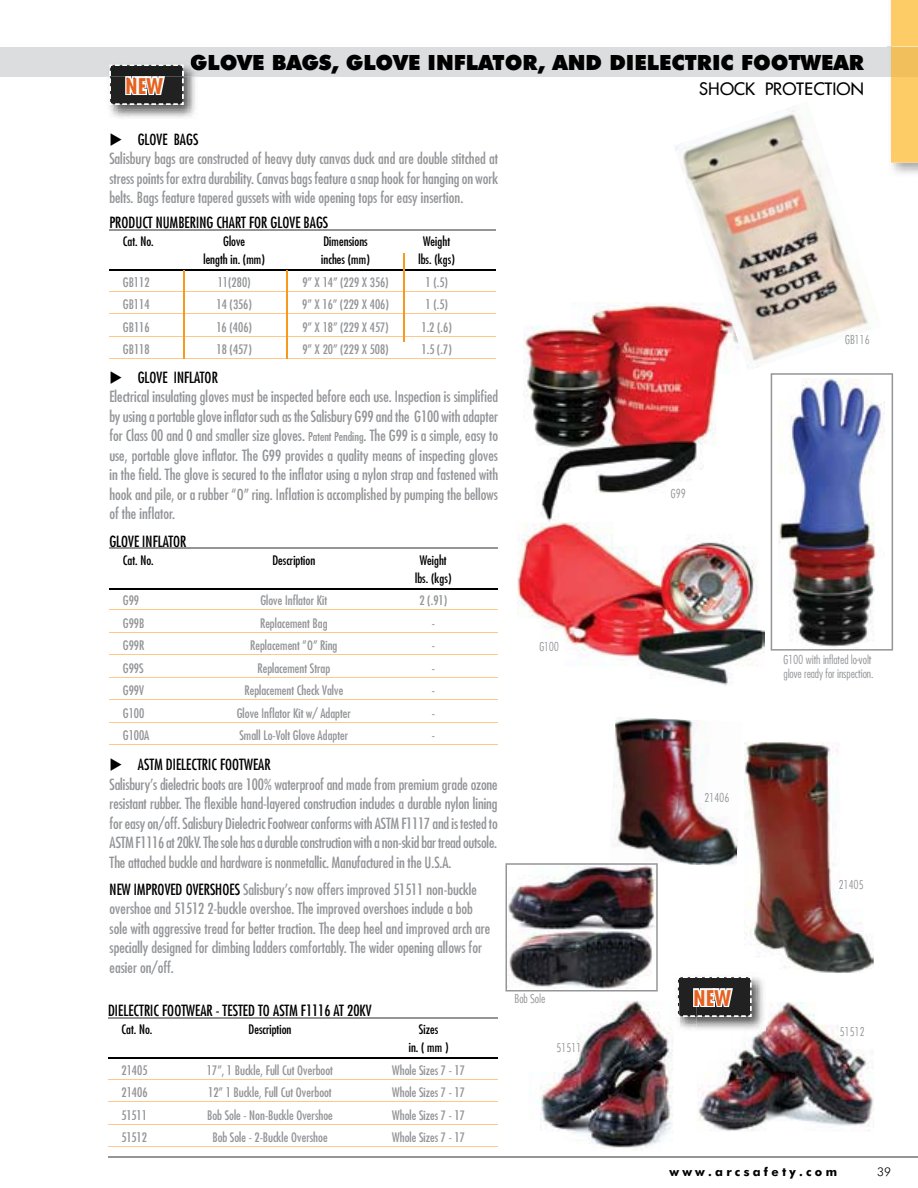
<style>
.page{position:relative;width:918px;height:1188px;background:#fff}
.page>*{position:absolute;margin:0;border:0;box-sizing:border-box;transform-origin:0 0}
.t1{font:900 21px "Futura BT";color:#000}
.t2{font:100 21px "Futura";color:#000}
.t3{font:700 condensed 21px "Futura";letter-spacing:.01em;color:#e56220}
.t4{font:condensed 15px/19.5px "Futura";color:#939598}
.t5{font:condensed 15px "Futura";color:#000}
.t6{font:condensed 12.75px "Futura";color:#939598}
.t7{font:condensed 12.75px/18px "Futura";color:#000;text-align:center}
.t8{font:300 condensed 12px/14.4px "Futura";color:#939598}
.t9{font:700 12px "Futura BT";color:#000}
.t10{font:300 12px "Futura BT";color:#000}
.s1{color:#000}
.s2{font-size:12px}
</style>
<div class="page">
<hr style="left:0;top:1157px;width:918px;height:1px;background:#939598">
<div style="left:0;top:1146px;width:107px;height:18px;background:#fff"></div>
<div style="left:0;top:47px;width:918px;height:30px;background:#dcddde"></div>
<img style="left:887px;top:46px;width:31px;height:128px">
<img style="left:887px;top:47px;width:4px;height:30px">
<div style="left:891px;top:0;width:27px;height:163px;background:#fdcc67"></div>
<div style="left:891px;top:47px;width:27px;height:30px;background:#f1c05c"></div>
<img style="left:744px;top:742px;width:130px;height:231px">
<img style="left:529px;top:1001px;width:144px;height:147px">
<img style="left:523px;top:303px;width:196px;height:219px">
<img style="left:518px;top:523px;width:246px;height:162px">
<img style="left:673px;top:106px;width:195px;height:265px">
<hr style="left:109px;top:229px;width:387px;height:2px;background:#939598">
<hr style="left:109px;top:270px;width:387px;height:1px;background:#000">
<hr style="left:109px;top:291px;width:387px;height:1px;background:#fdc88a">
<hr style="left:109px;top:313px;width:387px;height:1px;background:#fdc88a">
<hr style="left:109px;top:336px;width:387px;height:1px;background:#fdc88a">
<hr style="left:109px;top:358px;width:387px;height:1px;background:#fdc88a">
<hr style="left:183px;top:271px;width:1px;height:88px;background:#f8981d">
<hr style="left:287px;top:271px;width:1px;height:88px;background:#f8981d">
<hr style="left:403px;top:253px;width:2px;height:88px;background:#f8981d">
<hr style="left:109px;top:548px;width:389px;height:1px;background:#939598">
<hr style="left:109px;top:588px;width:389px;height:1px;background:#000">
<hr style="left:109px;top:609px;width:389px;height:1px;background:#fdc88a">
<hr style="left:109px;top:632px;width:389px;height:1px;background:#fdc88a">
<hr style="left:109px;top:654px;width:389px;height:1px;background:#fdc88a">
<hr style="left:109px;top:677px;width:389px;height:1px;background:#fdc88a">
<hr style="left:109px;top:699px;width:389px;height:1px;background:#fdc88a">
<hr style="left:109px;top:722px;width:389px;height:1px;background:#fdc88a">
<hr style="left:109px;top:744px;width:389px;height:1px;background:#fdc88a">
<img style="left:771px;top:373px;width:122px;height:278px">
<img style="left:614px;top:718px;width:124px;height:148px">
<hr style="left:108px;top:1017px;width:390px;height:2px;background:#939598">
<hr style="left:108px;top:1057px;width:390px;height:2px;background:#000">
<hr style="left:108px;top:1079px;width:390px;height:1px;background:#fdc88a">
<hr style="left:108px;top:1101px;width:390px;height:1px;background:#fdc88a">
<hr style="left:108px;top:1124px;width:390px;height:1px;background:#fdc88a">
<hr style="left:108px;top:1146px;width:390px;height:1px;background:#fdc88a">
<img style="left:698px;top:1002px;width:176px;height:129px">
<img style="left:110px;top:61px;width:88px;height:57px">
<svg style="left:191px;top:61px;width:7px;height:9px"></svg>
<svg style="left:109px;top:65px;width:75px;height:40px"></svg>
<img style="left:506px;top:863px;width:152px;height:129px">
<img style="left:676px;top:995px;width:21px;height:34px">
<img style="left:676px;top:1001px;width:4px;height:28px">
<img style="left:697px;top:1017px;width:69px;height:14px">
<svg style="left:677px;top:977px;width:89px;height:40px"></svg>
<h1 class="t3" style="left:126px;top:72px;width:39px">NEW</h1>
<h1 class="t1" style="left:190px;top:55px;width:676px">GLOVE BAGS, GLOVE INFLATOR, AND DIELECTRIC FOOTWEAR</h1>
<h1 class="t2" style="left:699px;top:80px;width:166px">SHOCK PROTECTION</h1>
<p class="t4" style="left:109px;top:131px;width:391px"><span class="s1">◆ GLOVE BAGS<br></span>Salisbury bags are constructed of heavy duty canvas duck and are double stitched at stress points for extra durability. Canvas bags feature a snap hook for hanging on work belts. Bags feature tapered gussets with wide opening tops for easy insertion.</p>
<p class="t5" style="left:109px;top:216px;width:220px">PRODUCT NUMBERING CHART FOR GLOVE BAGS</p>
<p class="t7" style="left:123px;top:233px;width:33px">Cat. No.</p>
<p class="t7" style="left:223px;top:233px;width:24px">Glove</p>
<p class="t7" style="left:323px;top:233px;width:46px">Dimensions</p>
<p class="t7" style="left:423px;top:233px;width:28px">Weight</p>
<p class="t7" style="left:203px;top:251px;width:63px">length in. (mm)</p>
<p class="t7" style="left:321px;top:251px;width:50px">inches (mm)</p>
<p class="t7" style="left:419px;top:251px;width:38px">lbs. (kgs)</p>
<p class="t6" style="left:123px;top:276px;width:28px">GB112</p>
<p class="t6" style="left:218px;top:276px;width:35px">11(280)</p>
<p class="t6" style="left:302px;top:276px;width:88px">9” X 14” (229 X 356)</p>
<p class="t6" style="left:426px;top:276px;width:24px">1 (.5)</p>
<p class="t6" style="left:123px;top:299px;width:28px">GB114</p>
<p class="t6" style="left:217px;top:299px;width:37px">14 (356)</p>
<p class="t6" style="left:302px;top:299px;width:88px">9” X 16” (229 X 406)</p>
<p class="t6" style="left:426px;top:299px;width:24px">1 (.5)</p>
<p class="t6" style="left:123px;top:321px;width:28px">GB116</p>
<p class="t6" style="left:216px;top:321px;width:37px">16 (406)</p>
<p class="t6" style="left:302px;top:321px;width:88px">9” X 18” (229 X 457)</p>
<p class="t6" style="left:421px;top:321px;width:32px">1.2 (.6)</p>
<p class="t6" style="left:123px;top:344px;width:28px">GB118</p>
<p class="t6" style="left:217px;top:344px;width:37px">18 (457)</p>
<p class="t6" style="left:302px;top:344px;width:88px">9” X 20” (229 X 508)</p>
<p class="t6" style="left:422px;top:344px;width:32px">1.5 (.7)</p>
<p class="t4" style="left:109px;top:368px;width:390px"><span class="s1">◆ GLOVE INFLATOR<br></span>Electrical insulating gloves must be inspected before each use. Inspection is simplified by using a portable glove inflator such as the Salisbury G99 and the G100 with adapter for Class 00 and 0 and smaller size gloves. <span class="s2">Patent Pending</span>. The G99 is a simple, easy to use, portable glove inflator. The G99 provides a quality means of inspecting gloves in the field. The glove is secured to the inflator using a nylon strap and fastened with hook and pile, or a rubber “O” ring. Inflation is accomplished by pumping the bellows of the inflator.</p>
<p class="t5" style="left:109px;top:534px;width:79px">GLOVE INFLATOR</p>
<p class="t7" style="left:123px;top:552px;width:33px">Cat. No.</p>
<p class="t7" style="left:272px;top:552px;width:44px">Description</p>
<p class="t7" style="left:415px;top:552px;width:38px">Weight lbs. (kgs)</p>
<p class="t6" style="left:123px;top:595px;width:18px">G99</p>
<p class="t6" style="left:260px;top:595px;width:68px">Glove Inflator Kit</p>
<p class="t6" style="left:419px;top:595px;width:29px">2 (.91)</p>
<p class="t6" style="left:123px;top:617px;width:23px">G99B</p>
<p class="t6" style="left:260px;top:617px;width:69px">Replacement Bag</p>
<p class="t6" style="left:432px;top:617px;width:5px">-</p>
<p class="t6" style="left:123px;top:640px;width:23px">G99R</p>
<p class="t6" style="left:250px;top:640px;width:89px">Replacement “O” Ring</p>
<p class="t6" style="left:432px;top:640px;width:5px">-</p>
<p class="t6" style="left:123px;top:662px;width:22px">G99S</p>
<p class="t6" style="left:257px;top:662px;width:74px">Replacement Strap</p>
<p class="t6" style="left:432px;top:662px;width:5px">-</p>
<p class="t6" style="left:123px;top:685px;width:23px">G99V</p>
<p class="t6" style="left:244px;top:685px;width:100px">Replacement Check Valve</p>
<p class="t6" style="left:432px;top:685px;width:5px">-</p>
<p class="t6" style="left:123px;top:707px;width:23px">G100</p>
<p class="t6" style="left:237px;top:707px;width:116px">Glove Inflator Kit w/ Adapter</p>
<p class="t6" style="left:432px;top:707px;width:5px">-</p>
<p class="t6" style="left:123px;top:730px;width:28px">G100A</p>
<p class="t6" style="left:239px;top:730px;width:110px">Small Lo-Volt Glove Adapter</p>
<p class="t6" style="left:432px;top:730px;width:5px">-</p>
<p class="t4" style="left:110px;top:756px;width:390px"><span class="s1">◆ ASTM DIELECTRIC FOOTWEAR<br></span>Salisbury’s dielectric boots are 100% waterproof and made from premium grade ozone resistant rubber. The flexible hand-layered construction includes a durable nylon lining for easy on/off. Salisbury Dielectric Footwear conforms with ASTM F1117 and is tested to ASTM F1116 at 20kV. The sole has a durable construction with a non-skid bar tread outsole.<br>The attached buckle and hardware is nonmetallic. Manufactured in the U.S.A.</p>
<p class="t4" style="left:110px;top:881px;width:382px"><span class="s1">NEW IMPROVED OVERSHOES</span> Salisbury’s now offers improved 51511 non-buckle overshoe and 51512 2-buckle overshoe. The improved overshoes include a bob sole with aggressive tread for better traction. The deep heel and improved arch are specially designed for climbing ladders comfortably. The wider opening allows for easier on/off.</p>
<p class="t5" style="left:108px;top:1004px;width:265px">DIELECTRIC FOOTWEAR - TESTED TO ASTM F1116 AT 20KV</p>
<p class="t7" style="left:122px;top:1021px;width:33px">Cat. No.</p>
<p class="t7" style="left:249px;top:1021px;width:44px">Description</p>
<p class="t7" style="left:409px;top:1021px;width:41px">Sizes<br>in. ( mm )</p>
<p class="t6" style="left:122px;top:1064px;width:27px">21405</p>
<p class="t6" style="left:207px;top:1064px;width:128px">17”, 1 Buckle, Full Cut Overboot</p>
<p class="t6" style="left:392px;top:1064px;width:74px">Whole Sizes 7 - 17</p>
<p class="t6" style="left:122px;top:1087px;width:28px">21406</p>
<p class="t6" style="left:208px;top:1087px;width:125px">12” 1 Buckle, Full Cut Overboot</p>
<p class="t6" style="left:392px;top:1087px;width:74px">Whole Sizes 7 - 17</p>
<p class="t6" style="left:122px;top:1109px;width:27px">51511</p>
<p class="t6" style="left:207px;top:1109px;width:127px">Bob Sole - Non-Buckle Overshoe</p>
<p class="t6" style="left:392px;top:1109px;width:74px">Whole Sizes 7 - 17</p>
<p class="t6" style="left:122px;top:1132px;width:27px">51512</p>
<p class="t6" style="left:212px;top:1132px;width:117px">Bob Sole - 2-Buckle Overshoe</p>
<p class="t6" style="left:392px;top:1132px;width:74px">Whole Sizes 7 - 17</p>
<p class="t8" style="left:845px;top:333px;width:26px">GB116</p>
<p class="t8" style="left:671px;top:487px;width:16px">G99</p>
<p class="t8" style="left:539px;top:640px;width:21px">G100</p>
<p class="t8" style="left:705px;top:791px;width:27px">21406</p>
<p class="t8" style="left:515px;top:993px;width:32px">Bob Sole</p>
<h1 class="t3" style="left:694px;top:984px;width:39px">NEW</h1>
<p class="t8" style="left:557px;top:1041px;width:27px">51511</p>
<p class="t8" style="left:783px;top:653px;width:92px">G100 with inflated lo-volt glove ready for inspection.</p>
<p class="t8" style="left:839px;top:878px;width:27px">21405</p>
<p class="t8" style="left:840px;top:1025px;width:27px">51512</p>
<p class="t9" style="left:670px;top:1167px;width:169px">w w w . a r c s a f e t y . c o m</p>
<p class="t10" style="left:877px;top:1167px;width:15px">39</p>
</div>
